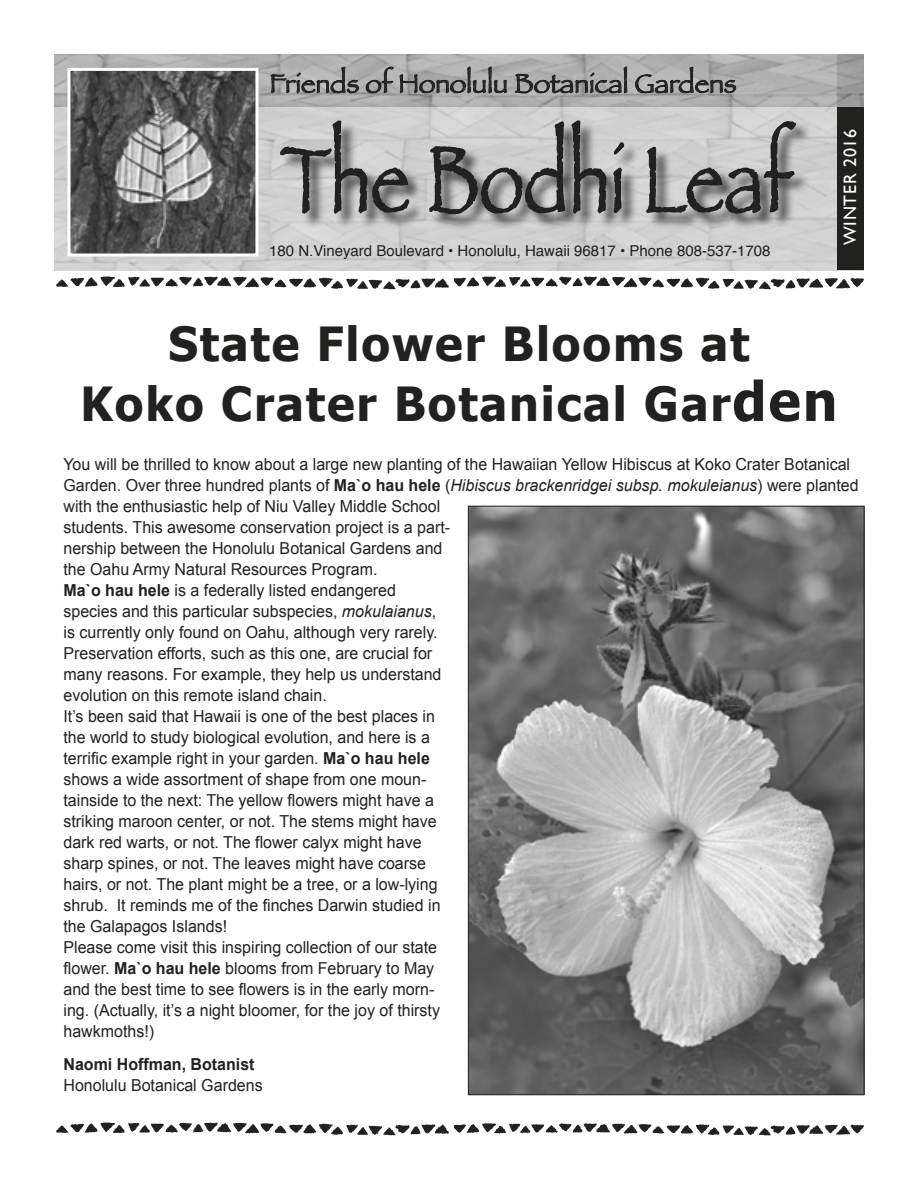
<style>
.page{position:relative;width:918px;height:1188px;background:#fff}
.page>*{position:absolute;margin:0;border:0;box-sizing:border-box;transform-origin:0 0}
.t1{font:95.55px "Papyrus Plain";color:#212120;scale:.77 1}
.t2{font:700 46.95px "Tahoma";letter-spacing:.04em;color:#212120}
.t3{font:27px "Papyrus Plain";color:#212120}
.t4{font:18px "Gill Sans";letter-spacing:.04em;color:#fff}
.t5{font:16.5px/21px "Arial";color:#212120}
.t6{font:700 16.5px "Arial";color:#212120}
.t7{font:15px "Helvetica";color:#212120}
.s1{font-size:54.6px}
.s2{font-weight:700}
.s3{font-style:italic}
</style>
<div class="page">
<img style="left:56px;top:1122px;width:393px;height:14px">
<img style="left:454px;top:1123px;width:410px;height:13px">
<img style="left:54px;top:107px;width:783px;height:163px">
<div style="left:279px;top:119px;width:534px;height:113px;background:#212120;opacity:.86"></div>
<div style="left:837px;top:54px;width:27px;height:216px;background:#212120"></div>
<img style="left:54px;top:54px;width:810px;height:53px">
<svg style="left:271px;top:62px;width:356px;height:209px;background:#b1b1b1"></svg>
<svg style="left:635px;top:67px;width:162px;height:204px;background:#b4b4b5"></svg>
<img style="left:71px;top:72px;width:183px;height:181px">
<div style="left:67px;top:68px;width:191px;height:189px;border:3px solid #fff"></div>
<img style="left:56px;top:276px;width:393px;height:14px">
<img style="left:454px;top:276px;width:410px;height:14px">
<img style="left:470px;top:508px;width:392px;height:585px">
<p class="t3" style="left:269px;top:67px;width:469px">Friends of Honolulu Botanical Gardens</p>
<p class="t1" style="left:280px;top:122px;width:667px">The Bodhi Leaf</p>
<p class="t7" style="left:269px;top:239px;width:503px">180 N.Vineyard Boulevard • Honolulu, Hawaii 96817 • Phone 808-537-1708</p>
<p class="t4" style="left:840px;top:245px;width:118px;rotate:-90deg">WINTER 2016</p>
<p class="t2" style="left:168px;top:311px;width:583px">State Flower Blooms at</p>
<p class="t2" style="left:81px;top:371px;width:758px">Koko Crater Botanical Gar<span class="s1">den</span></p>
<p class="t5" style="left:63px;top:453px;width:797px">You will be thrilled to know about a large new planting of the Hawaiian Yellow Hibiscus at Koko Crater Botanical Garden. Over three hundred plants of <span class="s2">Ma`o hau hele</span> (<span class="s3">Hibiscus brackenridgei subsp. mokuleianus</span>) were planted with the enthusiastic help of Niu Valley Middle School<br>students. This awesome conservation project is a part-<br>nership between the Honolulu Botanical Gardens and<br>the Oahu Army Natural Resources Program.</p>
<p class="t5" style="left:63px;top:579px;width:334px"><span class="s2">Ma`o hau hele</span> is a federally listed endangered</p>
<p class="t5" style="left:63px;top:600px;width:380px">species and this particular subspecies, <span class="s3">mokulaianus</span>, is currently only found on Oahu, although very rarely.<br>Preservation efforts, such as this one, are crucial for many reasons. For example, they help us understand evolution on this remote island chain.</p>
<p class="t5" style="left:63px;top:705px;width:379px">It’s been said that Hawaii is one of the best places in the world to study biological evolution, and here is a terrific example right in your garden. <span class="s2">Ma`o hau hele </span>shows a wide assortment of shape from one moun&shy;tainside to the next: The yellow flowers might have a striking maroon center, or not. The stems might have dark red warts, or not. The flower calyx might have sharp spines, or not. The leaves might have coarse hairs, or not. The plant might be a tree, or a low-lying shrub. It reminds me of the finches Darwin studied in the Galapagos Islands!</p>
<p class="t5" style="left:63px;top:936px;width:378px">Please come visit this inspiring collection of our state flower. <span class="s2">Ma`o hau hele</span> blooms from February to May and the best time to see flowers is in the early morn&shy;ing. (Actually, it’s a night bloomer, for the joy of thirsty hawkmoths!)</p>
<p class="t6" style="left:63px;top:1053px;width:193px">Naomi Hoffman, Botanist</p>
<p class="t5" style="left:63px;top:1074px;width:201px">Honolulu Botanical Gardens</p>
</div>
